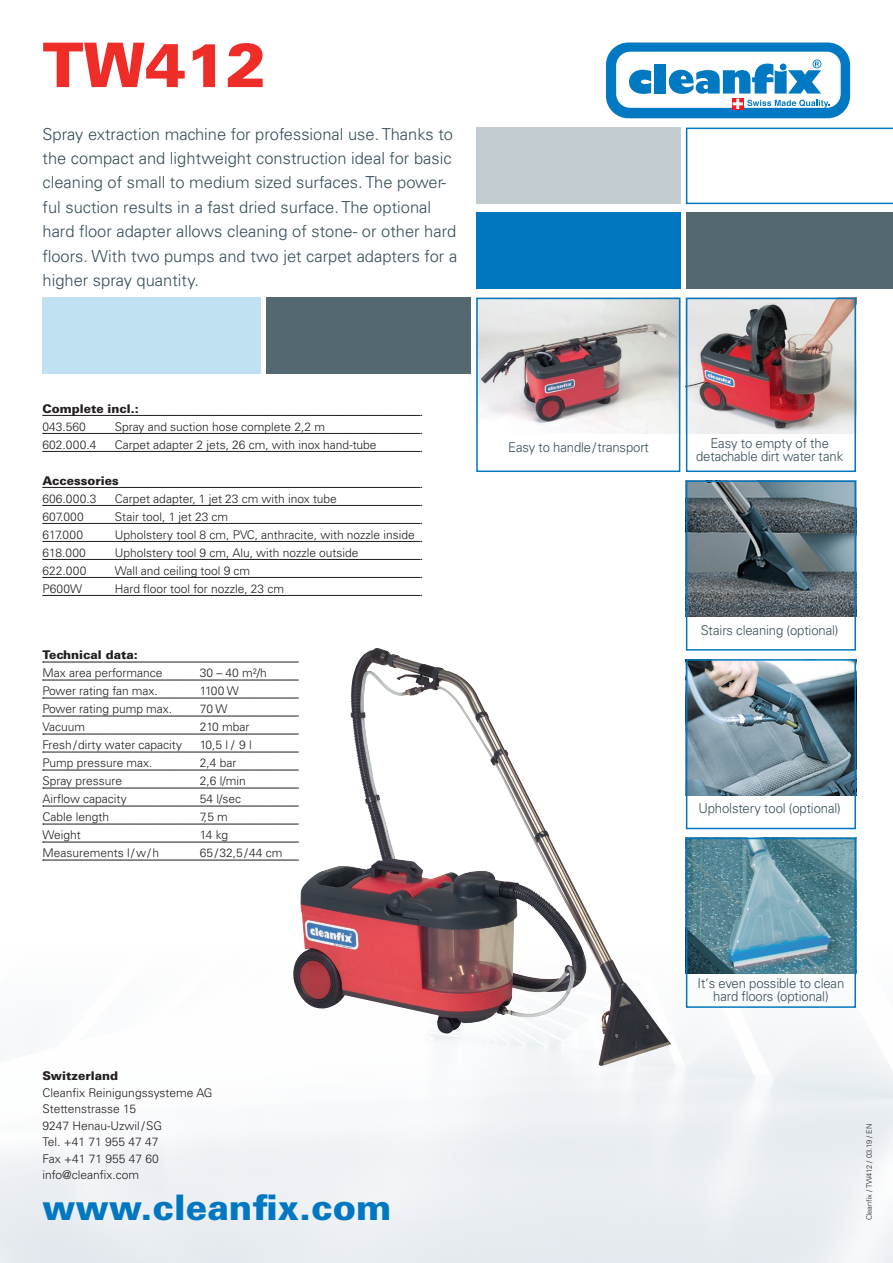
<style>
.page{position:relative;width:893px;height:1263px;background:#fff}
.page>*{position:absolute;margin:0;border:0;box-sizing:border-box;transform-origin:0 0}
.t1{font:900 61.5px "Univers LT Std";color:#ee2d28}
.t2{font:900 35.25px "Univers LT Std";color:#0077c0}
.t3{font:300 16.5px/24.5px "Univers LT Std";color:#364d59}
.t4{font:300 13.5px/13.5px "Univers LT Std";letter-spacing:-.01em;color:#364d59;text-align:center}
.t5{font:300 12px/16.5px "Univers LT Std";color:#231f20}
.t6{font:900 12px "Univers LT Std";color:#231f20}
.t7{font:300 7.5px "Univers LT Std";color:#231f20}
</style>
<div class="page">
<div style="left:476px;top:213px;width:204px;height:76px;background:#0077c0"></div>
<div style="left:476px;top:128px;width:204px;height:76px;background:#c3ccd1"></div>
<svg style="left:606px;top:43px;width:244px;height:75px"></svg>
<div style="left:686px;top:213px;width:207px;height:76px;background:#546872"></div>
<svg style="left:686px;top:128px;width:207px;height:76px"></svg>
<div style="left:267px;top:298px;width:204px;height:76px;background:#546872"></div>
<div style="left:43px;top:298px;width:218px;height:76px;background:#c0e1f2"></div>
<img style="left:0;top:763px;width:893px;height:500px">
<img style="left:689px;top:301px;width:164px;height:133px">
<img style="left:479px;top:301px;width:198px;height:133px">
<img style="left:689px;top:841px;width:164px;height:133px">
<div style="left:686px;top:298px;width:170px;height:174px;border:2px solid #0077c0"></div>
<div style="left:476px;top:298px;width:204px;height:174px;border:2px solid #0077c0"></div>
<div style="left:686px;top:838px;width:170px;height:170px;border:2px solid #0077c0"></div>
<img style="left:351px;top:648px;width:26px;height:135px">
<img style="left:689px;top:483px;width:164px;height:134px">
<img style="left:689px;top:662px;width:164px;height:133px">
<div style="left:686px;top:480px;width:170px;height:171px;border:2px solid #0077c0"></div>
<div style="left:686px;top:659px;width:170px;height:170px;border:2px solid #0077c0"></div>
<svg style="left:43px;top:662px;width:255px;height:1px"></svg>
<svg style="left:43px;top:680px;width:255px;height:1px"></svg>
<svg style="left:43px;top:698px;width:255px;height:1px"></svg>
<svg style="left:43px;top:716px;width:255px;height:1px"></svg>
<svg style="left:43px;top:734px;width:255px;height:1px"></svg>
<svg style="left:43px;top:752px;width:255px;height:1px"></svg>
<svg style="left:43px;top:770px;width:255px;height:1px"></svg>
<svg style="left:43px;top:788px;width:255px;height:1px"></svg>
<svg style="left:43px;top:806px;width:255px;height:1px"></svg>
<svg style="left:43px;top:824px;width:255px;height:1px"></svg>
<svg style="left:43px;top:842px;width:255px;height:1px"></svg>
<svg style="left:43px;top:860px;width:255px;height:1px"></svg>
<svg style="left:43px;top:415px;width:379px;height:1px"></svg>
<svg style="left:43px;top:433px;width:379px;height:1px"></svg>
<svg style="left:43px;top:451px;width:379px;height:1px"></svg>
<svg style="left:43px;top:487px;width:379px;height:1px"></svg>
<svg style="left:43px;top:505px;width:379px;height:1px"></svg>
<svg style="left:43px;top:523px;width:379px;height:1px"></svg>
<svg style="left:43px;top:541px;width:379px;height:1px"></svg>
<svg style="left:43px;top:559px;width:379px;height:1px"></svg>
<svg style="left:43px;top:577px;width:379px;height:1px"></svg>
<svg style="left:43px;top:595px;width:379px;height:1px"></svg>
<h1 class="t1" style="left:43px;top:26px;width:226px">TW412</h1>
<p class="t3" style="left:43px;top:121px;width:416px">Spray extraction machine for professional use. Thanks to the compact and lightweight construction ideal for basic cleaning of small to medium sized surfaces. The power&shy;ful suction results in a fast dried surface. The optional hard floor adapter allows cleaning of stone- or other hard floors. With two pumps and two jet carpet adapters for a higher spray quantity.</p>
<p class="t6" style="left:43px;top:401px;width:98px">Complete incl.:</p>
<p class="t5" style="left:43px;top:418px;width:45px">043.560</p>
<p class="t5" style="left:115px;top:418px;width:212px">Spray and suction hose complete 2,2 m</p>
<p class="t5" style="left:43px;top:436px;width:55px">602.000.4</p>
<p class="t5" style="left:115px;top:436px;width:263px">Carpet adapter 2 jets, 26 cm, with inox hand-tube</p>
<p class="t6" style="left:43px;top:473px;width:78px">Accessories</p>
<p class="t5" style="left:43px;top:490px;width:55px">606.000.3</p>
<p class="t5" style="left:115px;top:490px;width:223px">Carpet adapter, 1 jet 23 cm with inox tube</p>
<p class="t5" style="left:43px;top:508px;width:43px">607.000</p>
<p class="t5" style="left:115px;top:508px;width:115px">Stair tool, 1 jet 23 cm</p>
<p class="t5" style="left:43px;top:526px;width:42px">617.000</p>
<p class="t5" style="left:115px;top:526px;width:301px">Upholstery tool 8 cm, PVC, anthracite, with nozzle inside</p>
<p class="t5" style="left:43px;top:544px;width:45px">618.000</p>
<p class="t5" style="left:115px;top:544px;width:245px">Upholstery tool 9 cm, Alu, with nozzle outside</p>
<p class="t5" style="left:43px;top:562px;width:45px">622.000</p>
<p class="t5" style="left:115px;top:562px;width:137px">Wall and ceiling tool 9 cm</p>
<p class="t5" style="left:43px;top:580px;width:41px">P600W</p>
<p class="t5" style="left:115px;top:580px;width:171px">Hard floor tool for nozzle, 23 cm</p>
<p class="t6" style="left:43px;top:647px;width:97px">Technical data:</p>
<p class="t5" style="left:43px;top:665px;width:122px">Max area performance</p>
<p class="t5" style="left:200px;top:665px;width:68px">30 – 40 m²/h</p>
<p class="t5" style="left:43px;top:683px;width:117px">Power rating fan max.</p>
<p class="t5" style="left:200px;top:683px;width:40px">1100 W</p>
<p class="t5" style="left:43px;top:701px;width:131px">Power rating pump max.</p>
<p class="t5" style="left:200px;top:701px;width:29px">70 W</p>
<p class="t5" style="left:43px;top:719px;width:44px">Vacuum</p>
<p class="t5" style="left:200px;top:719px;width:51px">210 mbar</p>
<p class="t5" style="left:43px;top:737px;width:141px">Fresh/dirty water capacity</p>
<p class="t5" style="left:200px;top:737px;width:53px">10,5 l / 9 l</p>
<p class="t5" style="left:43px;top:755px;width:112px">Pump pressure max.</p>
<p class="t5" style="left:200px;top:755px;width:38px">2,4 bar</p>
<p class="t5" style="left:43px;top:773px;width:81px">Spray pressure</p>
<p class="t5" style="left:200px;top:773px;width:47px">2,6 l/min</p>
<p class="t5" style="left:43px;top:791px;width:86px">Airflow capacity</p>
<p class="t5" style="left:200px;top:791px;width:43px">54 l/sec</p>
<p class="t5" style="left:43px;top:809px;width:68px">Cable length</p>
<p class="t5" style="left:200px;top:809px;width:29px">7,5 m</p>
<p class="t5" style="left:43px;top:827px;width:40px">Weight</p>
<p class="t5" style="left:200px;top:827px;width:30px">14 kg</p>
<p class="t5" style="left:43px;top:845px;width:118px">Measurements l/w/h</p>
<p class="t5" style="left:200px;top:845px;width:84px">65/32,5/44 cm</p>
<p class="t6" style="left:43px;top:1068px;width:77px">Switzerland</p>
<p class="t5" style="left:43px;top:1084px;width:171px">Cleanfix Reinigungssysteme AG<br>Stettenstrasse 15<br>9247 Henau-Uzwil/SG<br>Tel. +41 71 955 47 47<br>Fax +41 71 955 47 60 info@cleanfix.com</p>
<h2 class="t2" style="left:43px;top:1186px;width:350px">www.cleanfix.com</h2>
<p class="t4" style="left:508px;top:440px;width:142px">Easy to handle/transport</p>
<p class="t4" style="left:696px;top:436px;width:149px">Easy to empty of the detachable dirt water tank</p>
<p class="t4" style="left:701px;top:623px;width:139px">Stairs cleaning (optional)</p>
<p class="t4" style="left:698px;top:802px;width:144px">Upholstery tool (optional)</p>
<p class="t4" style="left:698px;top:976px;width:148px">It‘s even possible to clean hard floors (optional)</p>
<p class="t7" style="left:864px;top:1220px;width:98px;rotate:-90deg">Cleanfix / TW412 / 03.19 / EN</p>
</div>
